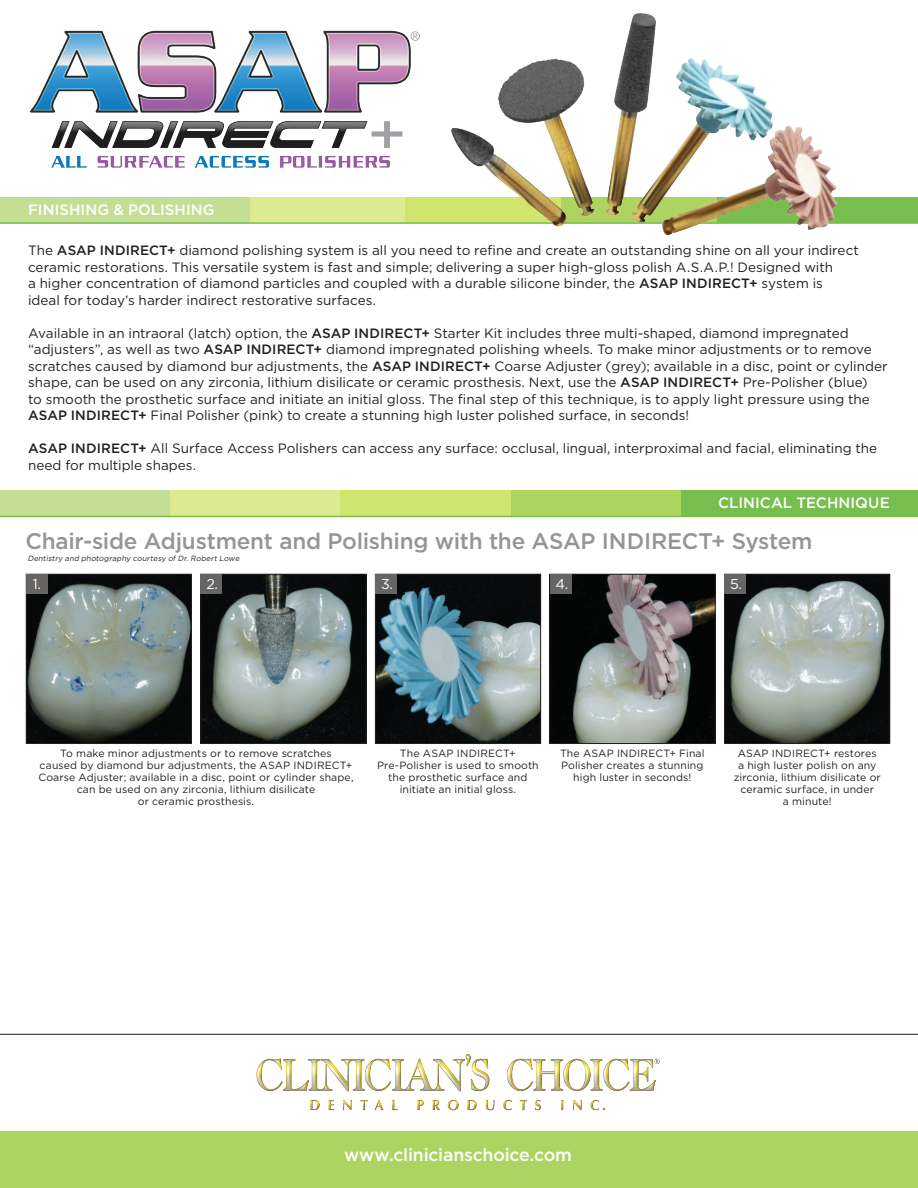
<style>
.page{position:relative;width:918px;height:1188px;background:#fff}
.page>*{position:absolute;margin:0;border:0;box-sizing:border-box;transform-origin:0 0}
.t1{font:500 22.5px "Gotham";letter-spacing:-.01em;color:#939598}
.t2{font:500 17.7px "Gotham";letter-spacing:-.015em;color:#fff}
.t3{font:500 15px "Gotham";letter-spacing:.005em;color:#fff}
.t4{font:14.25px "Gotham";color:#fff}
.t5{font:13.5px/16.5px "Gotham";color:#231f20}
.t6{font:10.5px/12px "Gotham";letter-spacing:.01em;color:#231f20;text-align:center}
.t7{font:italic 7.5px "Gotham";color:#231f20}
.s1{font-weight:500}
</style>
<div class="page">
<div style="left:170px;top:490px;width:170px;height:26px;background:#dcea90"></div>
<div style="left:340px;top:490px;width:171px;height:26px;background:#cee66e"></div>
<div style="left:511px;top:490px;width:171px;height:26px;background:#add461"></div>
<div style="left:682px;top:490px;width:236px;height:26px;background:#77be4e"></div>
<div style="left:0;top:490px;width:170px;height:26px;background:#c4de94"></div>
<hr style="left:0;top:516px;width:918px;height:1px;background:#77be4e">
<div style="left:250px;top:197px;width:156px;height:26px;background:#dcea90"></div>
<div style="left:406px;top:197px;width:156px;height:26px;background:#cee66e"></div>
<div style="left:718px;top:197px;width:200px;height:26px;background:#77be4e"></div>
<div style="left:0;top:197px;width:250px;height:26px;background:#c4de94"></div>
<hr style="left:0;top:222px;width:918px;height:2px;background:#77be4e">
<img style="left:444px;top:13px;width:401px;height:223px">
<img style="left:30px;top:30px;width:390px;height:138px">
<div style="left:0;top:1131px;width:918px;height:57px;background:#add461"></div>
<img style="left:256px;top:1054px;width:404px;height:57px">
<img style="left:28px;top:576px;width:162px;height:166px">
<div style="left:26px;top:574px;width:166px;height:170px;border:1px solid #231f20"></div>
<img style="left:203px;top:576px;width:161px;height:166px">
<div style="left:201px;top:574px;width:165px;height:170px;border:1px solid #231f20"></div>
<img style="left:552px;top:576px;width:161px;height:166px">
<div style="left:550px;top:574px;width:165px;height:170px;border:1px solid #231f20"></div>
<img style="left:377px;top:576px;width:162px;height:166px">
<div style="left:375px;top:574px;width:166px;height:170px;border:1px solid #231f20"></div>
<img style="left:726px;top:576px;width:162px;height:166px">
<div style="left:724px;top:574px;width:166px;height:170px;border:1px solid #231f20"></div>
<div style="left:26px;top:574px;width:22px;height:20px;background:#676464"></div>
<div style="left:201px;top:574px;width:21px;height:20px;background:#676464"></div>
<div style="left:375px;top:574px;width:22px;height:20px;background:#676464"></div>
<div style="left:550px;top:574px;width:21px;height:20px;background:#676464"></div>
<div style="left:724px;top:574px;width:22px;height:20px;background:#676464"></div>
<hr style="left:0;top:1034px;width:918px;height:1px;background:#231f20">
<p class="t3" style="left:28px;top:201px;width:188px">FINISHING &amp; POLISHING</p>
<p class="t5" style="left:28px;top:242px;width:832px">The <span class="s1">ASAP INDIRECT+</span> diamond polishing system is all you need to refine and create an outstanding shine on all your indirect ceramic restorations. This versatile system is fast and simple; delivering a super high-gloss polish A.S.A.P.! Designed with</p>
<p class="t5" style="left:28px;top:275px;width:796px">a higher concentration of diamond particles and coupled with a durable silicone binder, the <span class="s1">ASAP INDIRECT+</span> system is</p>
<p class="t5" style="left:28px;top:292px;width:349px">ideal for today’s harder indirect restorative surfaces.</p>
<p class="t5" style="left:28px;top:325px;width:861px">Available in an intraoral (latch) option, the <span class="s1">ASAP INDIRECT+</span> Starter Kit includes three multi-shaped, diamond impregnated “adjusters”, as well as two <span class="s1">ASAP INDIRECT+</span> diamond impregnated polishing wheels. To make minor adjustments or to remove scratches caused by diamond bur adjustments, the <span class="s1">ASAP INDIRECT+</span> Coarse Adjuster (grey); available in a disc, point or cylinder shape, can be used on any zirconia, lithium disilicate or ceramic prosthesis. Next, use the <span class="s1">ASAP INDIRECT+</span> Pre-Polisher (blue)<br>to smooth the prosthetic surface and initiate an initial gloss. The final step of this technique, is to apply light pressure using the <span class="s1">ASAP INDIRECT+</span> Final Polisher (pink) to create a stunning high luster polished surface, in seconds!</p>
<p class="t5" style="left:28px;top:440px;width:851px"><span class="s1">ASAP INDIRECT+</span> All Surface Access Polishers can access any surface: occlusal, lingual, interproximal and facial, eliminating the need for multiple shapes.</p>
<p class="t3" style="left:718px;top:495px;width:173px">CLINICAL TECHNIQUE</p>
<p class="t1" style="left:26px;top:528px;width:789px">Chair-side Adjustment and Polishing with the ASAP INDIRECT+ System</p>
<p class="t7" style="left:28px;top:553px;width:215px">Dentistry and photography courtesy of Dr. Robert Lowe</p>
<p class="t4" style="left:33px;top:575px;width:10px">1.</p>
<p class="t4" style="left:206px;top:575px;width:13px">2.</p>
<p class="t4" style="left:381px;top:575px;width:13px">3.</p>
<p class="t4" style="left:556px;top:575px;width:14px">4.</p>
<p class="t4" style="left:730px;top:575px;width:13px">5.</p>
<p class="t6" style="left:60px;top:747px;width:273px">To make minor adjustments or to remove scratches</p>
<p class="t6" style="left:38px;top:759px;width:317px;text-align:left">caused by diamond bur adjustments, the ASAP INDIRECT+<br>Coarse Adjuster; available in a disc, point or cylinder shape,</p>
<p class="t6" style="left:77px;top:783px;width:240px">can be used on any zirconia, lithium disilicate</p>
<p class="t6" style="left:138px;top:795px;width:118px">or ceramic prosthesis.</p>
<p class="t6" style="left:400px;top:747px;width:117px">The ASAP INDIRECT+</p>
<p class="t6" style="left:377px;top:759px;width:163px">Pre-Polisher is used to smooth the prosthetic surface and initiate an initial gloss.</p>
<p class="t6" style="left:560px;top:747px;width:146px">The ASAP INDIRECT+ Final<br>Polisher creates a stunning high luster in seconds!</p>
<p class="t6" style="left:734px;top:747px;width:149px">ASAP INDIRECT+ restores a high luster polish on any zirconia, lithium disilicate or ceramic surface, in under</p>
<p class="t6" style="left:783px;top:795px;width:50px">a minute!</p>
<p class="t2" style="left:344px;top:1144px;width:229px">www.clinicianschoice.com</p>
</div>
